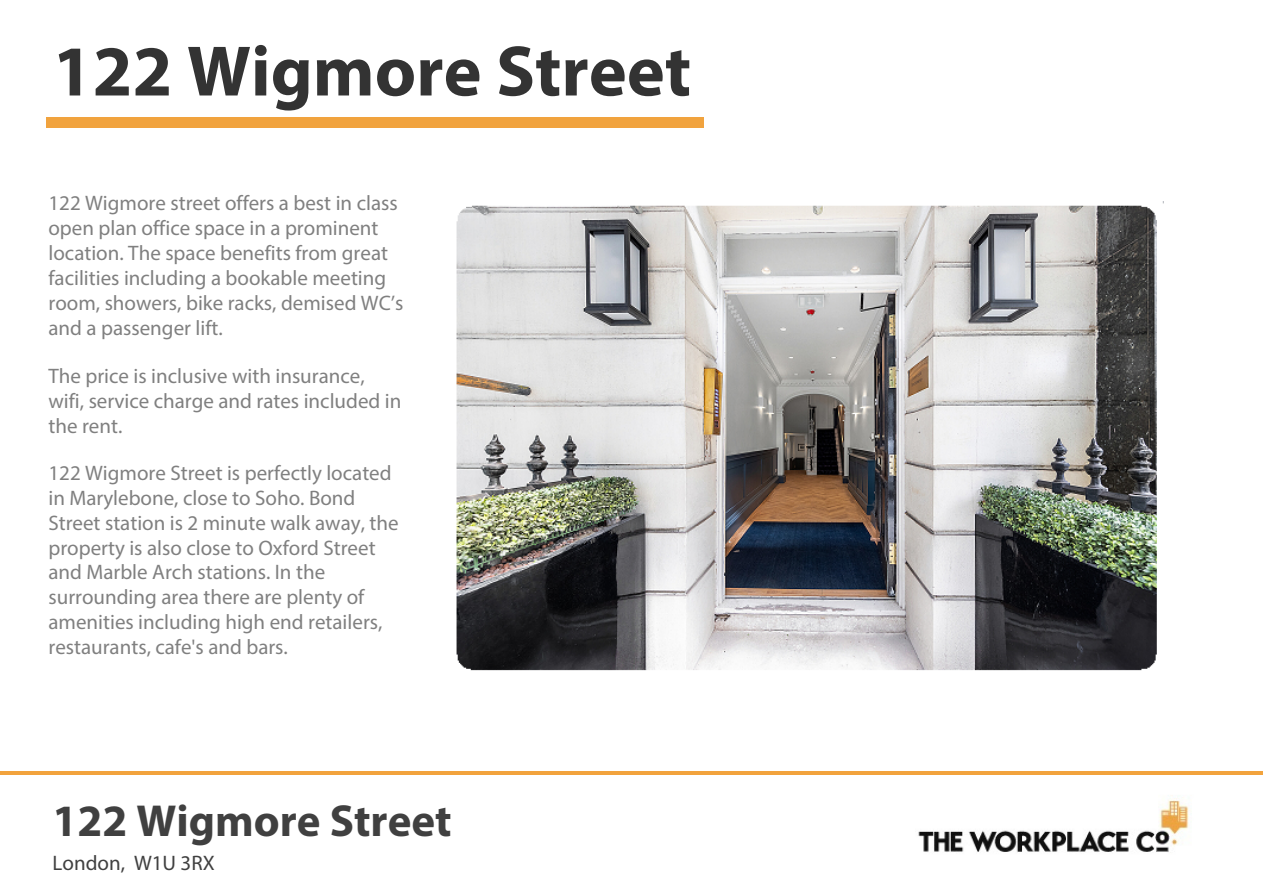
<style>
.page{position:relative;width:1263px;height:894px;background:#fff}
.page>*{position:absolute;margin:0;border:0;box-sizing:border-box;transform-origin:0 0}
.t1{font:700 72px "Myriad Pro";color:#333}
.t2{font:700 45px "Myriad Pro";color:#404040}
.t3{font:21px/24.8px "Myriad Pro";color:#808080}
.t4{font:21px "Myriad Pro";color:#404040}
</style>
<div class="page">
<img style="left:918px;top:798px;width:271px;height:55px">
<hr style="left:0;top:771px;width:1263px;height:3px;background:#f2a33d">
<div style="left:46px;top:117px;width:657px;height:11px;background:#f1a33e"></div>
<img style="left:456px;top:201px;width:707px;height:470px">
<h1 class="t1" style="left:53px;top:24px;width:640px">122 Wigmore Street</h1>
<p class="t3" style="left:48px;top:190px;width:357px">122 Wigmore street offers a best in class open plan office space in a prominent location. The space benefits from great facilities including a bookable meeting room, showers, bike racks, demised WC’s and a passenger lift.</p>
<p class="t3" style="left:48px;top:362px;width:354px;line-height:25.3px">The price is inclusive with insurance, wifi, service charge and rates included in the rent.</p>
<p class="t3" style="left:48px;top:460px;width:352px">122 Wigmore Street is perfectly located in Marylebone, close to Soho. Bond Street station is 2 minute walk away, the property is also close to Oxford Street and Marble Arch stations. In the surrounding area there are plenty of amenities including high end retailers, restaurants, cafe's and bars.</p>
<h2 class="t2" style="left:53px;top:791px;width:401px">122 Wigmore Street</h2>
<p class="t4" style="left:53px;top:849px;width:164px">London, W1U 3RX</p>
</div>
